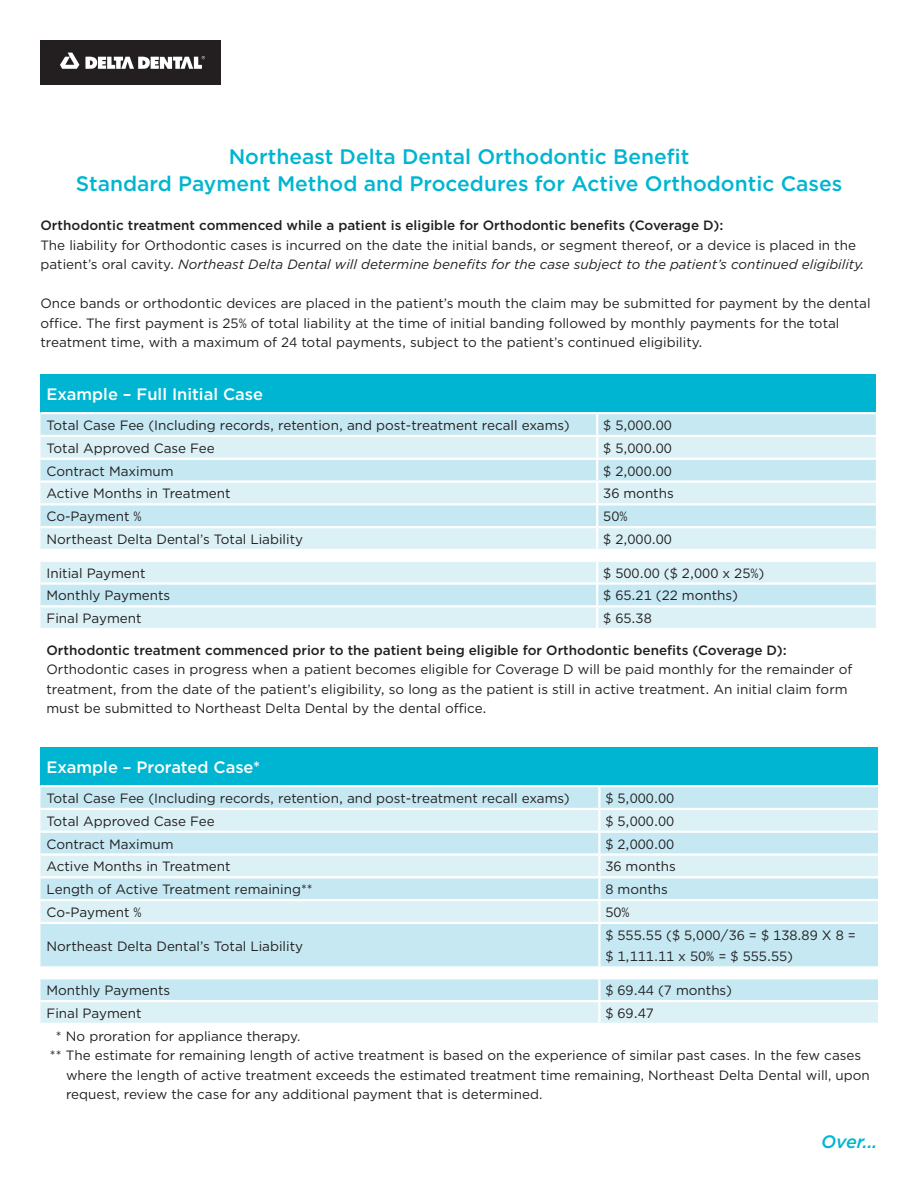
<style>
.page{position:relative;width:918px;height:1188px;background:#fff}
.page>*{position:absolute;margin:0;border:0;box-sizing:border-box;transform-origin:0 0}
.t1{font:500 21px "Gotham";color:#00b5d1}
.t2{font:italic 500 18px "Gotham";color:#00b5d1}
.t3{font:500 16.5px "Gotham";color:#fff}
.t4{font:13.5px/19.5px "Gotham";color:#231f20}
.t5{font:500 13.5px "Gotham";color:#231f20}
.s1{font-style:italic}
.s2{font-weight:500}
</style>
<div class="page">
<div style="left:40px;top:374px;width:836px;height:39px;background:#00b5d1"></div>
<svg style="left:40px;top:414px;width:836px;height:21px;background:#c6e8f2"></svg>
<svg style="left:40px;top:437px;width:836px;height:112px;background:#d2edf4"></svg>
<svg style="left:40px;top:562px;width:836px;height:66px;background:#d4eef4"></svg>
<hr style="left:40px;top:412px;width:557px;height:2px;background:#fff">
<hr style="left:597px;top:412px;width:279px;height:2px;background:#fff">
<hr style="left:596px;top:414px;width:2px;height:21px;background:#fff">
<hr style="left:596px;top:437px;width:2px;height:21px;background:#fff">
<hr style="left:40px;top:458px;width:557px;height:2px;background:#fff">
<hr style="left:597px;top:458px;width:279px;height:2px;background:#fff">
<hr style="left:596px;top:460px;width:2px;height:20px;background:#fff">
<hr style="left:40px;top:480px;width:557px;height:3px;background:#fff">
<hr style="left:597px;top:480px;width:279px;height:3px;background:#fff">
<hr style="left:596px;top:483px;width:2px;height:20px;background:#fff">
<hr style="left:40px;top:503px;width:557px;height:2px;background:#fff">
<hr style="left:597px;top:503px;width:279px;height:2px;background:#fff">
<hr style="left:596px;top:505px;width:2px;height:21px;background:#fff">
<hr style="left:40px;top:526px;width:557px;height:2px;background:#fff">
<hr style="left:597px;top:526px;width:279px;height:2px;background:#fff">
<hr style="left:596px;top:528px;width:2px;height:21px;background:#fff">
<hr style="left:596px;top:562px;width:2px;height:20px;background:#fff">
<hr style="left:40px;top:582px;width:557px;height:3px;background:#fff">
<hr style="left:597px;top:582px;width:279px;height:3px;background:#fff">
<hr style="left:596px;top:585px;width:2px;height:20px;background:#fff">
<hr style="left:40px;top:605px;width:557px;height:2px;background:#fff">
<hr style="left:597px;top:605px;width:279px;height:2px;background:#fff">
<hr style="left:596px;top:607px;width:2px;height:21px;background:#fff">
<div style="left:40px;top:747px;width:838px;height:39px;background:#00b5d1"></div>
<svg style="left:40px;top:787px;width:838px;height:21px;background:#c6e8f2"></svg>
<svg style="left:40px;top:810px;width:838px;height:213px;background:#cfecf3"></svg>
<hr style="left:40px;top:785px;width:559px;height:2px;background:#fff">
<hr style="left:599px;top:785px;width:279px;height:2px;background:#fff">
<hr style="left:598px;top:787px;width:3px;height:21px;background:#fff">
<hr style="left:598px;top:810px;width:3px;height:21px;background:#fff">
<hr style="left:40px;top:831px;width:559px;height:2px;background:#fff">
<hr style="left:599px;top:831px;width:279px;height:2px;background:#fff">
<hr style="left:598px;top:833px;width:3px;height:20px;background:#fff">
<hr style="left:40px;top:853px;width:559px;height:3px;background:#fff">
<hr style="left:599px;top:853px;width:279px;height:3px;background:#fff">
<hr style="left:598px;top:856px;width:3px;height:20px;background:#fff">
<hr style="left:40px;top:876px;width:559px;height:2px;background:#fff">
<hr style="left:599px;top:876px;width:279px;height:2px;background:#fff">
<hr style="left:598px;top:878px;width:3px;height:21px;background:#fff">
<hr style="left:40px;top:899px;width:559px;height:2px;background:#fff">
<hr style="left:599px;top:899px;width:279px;height:2px;background:#fff">
<hr style="left:598px;top:901px;width:3px;height:21px;background:#fff">
<hr style="left:40px;top:922px;width:559px;height:2px;background:#fff">
<hr style="left:599px;top:922px;width:279px;height:2px;background:#fff">
<hr style="left:598px;top:924px;width:3px;height:42px;background:#fff">
<hr style="left:40px;top:966px;width:559px;height:3px;background:#fff">
<hr style="left:599px;top:966px;width:279px;height:3px;background:#fff">
<svg style="left:40px;top:969px;width:838px;height:8px"></svg>
<hr style="left:40px;top:977px;width:559px;height:2px;background:#fff">
<hr style="left:599px;top:977px;width:279px;height:2px;background:#fff">
<hr style="left:598px;top:979px;width:3px;height:21px;background:#fff">
<hr style="left:40px;top:1000px;width:559px;height:2px;background:#fff">
<hr style="left:599px;top:1000px;width:279px;height:2px;background:#fff">
<hr style="left:598px;top:1002px;width:3px;height:21px;background:#fff">
<div style="left:41px;top:40px;width:180px;height:45px;background:#231f20"></div>
<svg style="left:60px;top:53px;width:19px;height:16px"></svg>
<svg style="left:85px;top:56px;width:120px;height:13px"></svg>
<p class="t1" style="left:229px;top:143px;width:462px">Northeast Delta Dental Orthodontic Benefit</p>
<p class="t1" style="left:76px;top:170px;width:768px">Standard Payment Method and Procedures for Active Orthodontic Cases</p>
<p class="t5" style="left:40px;top:217px;width:684px">Orthodontic treatment commenced while a patient is eligible for Orthodontic benefits (Coverage D):</p>
<p class="t4" style="left:40px;top:235px;width:826px">The liability for Orthodontic cases is incurred on the date the initial bands, or segment thereof, or a device is placed in the patient’s oral cavity. <span class="s1">Northeast Delta Dental will determine benefits for the case subject to the patient’s continued eligibility.</span></p>
<p class="t4" style="left:40px;top:294px;width:832px">Once bands or orthodontic devices are placed in the patient’s mouth the claim may be submitted for payment by the dental office. The first payment is 25% of total liability at the time of initial banding followed by monthly payments for the total treatment time, with a maximum of 24 total payments, subject to the patient’s continued eligibility.</p>
<p class="t3" style="left:46px;top:384px;width:218px">Example – Full Initial Case</p>
<p class="t4" style="left:46px;top:415px;width:525px">Total Case Fee (Including records, retention, and post-treatment recall exams)</p>
<p class="t4" style="left:603px;top:415px;width:70px">$ 5,000.00</p>
<p class="t4" style="left:46px;top:438px;width:170px">Total Approved Case Fee</p>
<p class="t4" style="left:603px;top:438px;width:70px">$ 5,000.00</p>
<p class="t4" style="left:46px;top:461px;width:129px">Contract Maximum</p>
<p class="t4" style="left:603px;top:461px;width:70px">$ 2,000.00</p>
<p class="t4" style="left:46px;top:484px;width:186px">Active Months in Treatment</p>
<p class="t4" style="left:603px;top:484px;width:72px">36 months</p>
<p class="t4" style="left:46px;top:506px;width:97px">Co-Payment %</p>
<p class="t4" style="left:603px;top:506px;width:26px">50%</p>
<p class="t4" style="left:46px;top:529px;width:258px">Northeast Delta Dental’s Total Liability</p>
<p class="t4" style="left:603px;top:529px;width:70px">$ 2,000.00</p>
<p class="t4" style="left:46px;top:563px;width:101px">Initial Payment</p>
<p class="t4" style="left:603px;top:563px;width:163px">$ 500.00 ($ 2,000 x 25%)</p>
<p class="t4" style="left:46px;top:586px;width:125px">Monthly Payments</p>
<p class="t4" style="left:603px;top:586px;width:136px">$ 65.21 (22 months)</p>
<p class="t4" style="left:46px;top:608px;width:97px">Final Payment</p>
<p class="t4" style="left:603px;top:608px;width:50px">$ 65.38</p>
<p class="t4" style="left:46px;top:640px;width:807px"><span class="s2">Orthodontic treatment commenced prior to the patient being eligible for Orthodontic benefits (Coverage D):<br></span>Orthodontic cases in progress when a patient becomes eligible for Coverage D will be paid monthly for the remainder of treatment, from the date of the patient’s eligibility, so long as the patient is still in active treatment. An initial claim form must be submitted to Northeast Delta Dental by the dental office.</p>
<p class="t3" style="left:46px;top:757px;width:215px">Example – Prorated Case*</p>
<p class="t4" style="left:46px;top:788px;width:525px">Total Case Fee (Including records, retention, and post-treatment recall exams)</p>
<p class="t4" style="left:605px;top:788px;width:70px">$ 5,000.00</p>
<p class="t4" style="left:46px;top:811px;width:170px">Total Approved Case Fee</p>
<p class="t4" style="left:605px;top:811px;width:70px">$ 5,000.00</p>
<p class="t4" style="left:46px;top:834px;width:129px">Contract Maximum</p>
<p class="t4" style="left:605px;top:834px;width:70px">$ 2,000.00</p>
<p class="t4" style="left:46px;top:857px;width:186px">Active Months in Treatment</p>
<p class="t4" style="left:605px;top:857px;width:72px">36 months</p>
<p class="t4" style="left:46px;top:879px;width:268px">Length of Active Treatment remaining**</p>
<p class="t4" style="left:605px;top:879px;width:64px">8 months</p>
<p class="t4" style="left:46px;top:902px;width:97px">Co-Payment %</p>
<p class="t4" style="left:605px;top:902px;width:26px">50%</p>
<p class="t4" style="left:46px;top:936px;width:258px">Northeast Delta Dental’s Total Liability</p>
<p class="t4" style="left:605px;top:925px;width:252px">$ 555.55 ($ 5,000/36 = $ 138.89 X 8 =</p>
<p class="t4" style="left:605px;top:947px;width:189px">$ 1,111.11 x 50% = $ 555.55)</p>
<p class="t4" style="left:46px;top:980px;width:125px">Monthly Payments</p>
<p class="t4" style="left:605px;top:980px;width:128px">$ 69.44 (7 months)</p>
<p class="t4" style="left:46px;top:1003px;width:97px">Final Payment</p>
<p class="t4" style="left:605px;top:1003px;width:50px">$ 69.47</p>
<p class="t4" style="left:56px;top:1026px;width:246px">* No proration for appliance therapy.</p>
<p class="t4" style="left:66px;top:1045px;width:805px;text-indent:-16px">** The estimate for remaining length of active treatment is based on the experience of similar past cases. In the few cases where the length of active treatment exceeds the estimated treatment time remaining, Northeast Delta Dental will, upon request, review the case for any additional payment that is determined.</p>
<p class="t2" style="left:821px;top:1129px;width:58px">Over...</p>
</div>
